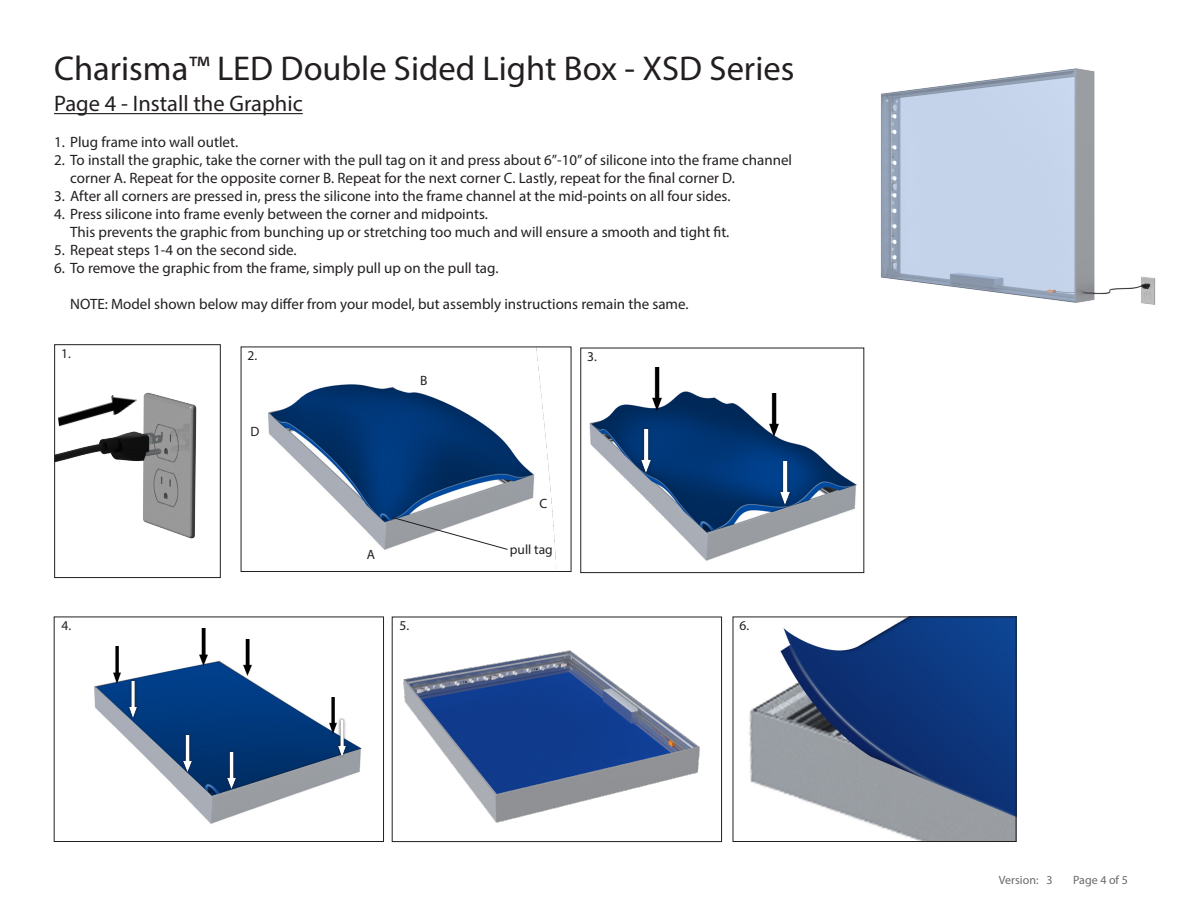
<style>
.page{position:relative;width:1188px;height:918px;background:#fff}
.page>*{position:absolute;margin:0;border:0;box-sizing:border-box;transform-origin:0 0}
.t1{font:34.5px "Myriad Pro";color:#231f20}
.Bullet___Number_Alig{font:22.5px "Myriad Pro";color:#231f20}
.Bullet___Number_Inde{font:15px/18px "Myriad Pro";color:#231f20}
.Step_Number{font:13.5px "Myriad Pro";color:#231f20}
.Step_Text{font:13.5px "Myriad Pro";color:#231f20}
.t2{font:12px "Myriad Pro";color:#69696c}
</style>
<div class="page">
<hr style="left:54px;top:113px;width:249px;height:1px;background:#231f20">
<img style="left:268px;top:349px;width:289px;height:219px">
<div style="left:241px;top:347px;width:330px;height:225px;border:1px solid #231f20"></div>
<img style="left:94px;top:628px;width:268px;height:196px">
<div style="left:54px;top:617px;width:330px;height:225px;border:1px solid #231f20"></div>
<img style="left:589px;top:367px;width:268px;height:194px">
<img style="left:749px;top:619px;width:265px;height:221px">
<div style="left:733px;top:617px;width:283px;height:225px;border:1px solid #231f20"></div>
<svg style="left:392px;top:517px;width:116px;height:33px"></svg>
<img style="left:770px;top:394px;width:8px;height:43px">
<img style="left:653px;top:368px;width:9px;height:43px">
<div style="left:639px;top:426px;width:14px;height:48px;background:#231f20;opacity:.72"></div>
<img style="left:642px;top:429px;width:8px;height:43px">
<div style="left:778px;top:459px;width:15px;height:48px;background:#231f20;opacity:.72"></div>
<img style="left:781px;top:462px;width:9px;height:43px">
<img style="left:113px;top:647px;width:8px;height:36px">
<img style="left:199px;top:629px;width:8px;height:36px">
<img style="left:244px;top:640px;width:7px;height:36px">
<img style="left:329px;top:697px;width:8px;height:36px">
<div style="left:335px;top:717px;width:14px;height:42px;background:#231f20;opacity:.72"></div>
<img style="left:338px;top:720px;width:8px;height:37px">
<div style="left:225px;top:749px;width:13px;height:42px;background:#231f20;opacity:.72"></div>
<img style="left:227px;top:752px;width:8px;height:37px">
<div style="left:126px;top:678px;width:14px;height:42px;background:#231f20;opacity:.72"></div>
<img style="left:129px;top:681px;width:8px;height:37px">
<div style="left:181px;top:732px;width:14px;height:42px;background:#231f20;opacity:.72"></div>
<img style="left:184px;top:735px;width:8px;height:36px">
<img style="left:403px;top:650px;width:297px;height:173px">
<div style="left:392px;top:617px;width:330px;height:225px;border:1px solid #231f20"></div>
<img style="left:881px;top:68px;width:275px;height:237px">
<img style="left:56px;top:392px;width:141px;height:147px">
<div style="left:54px;top:344px;width:167px;height:234px;border:1px solid #231f20"></div>
<img style="left:57px;top:392px;width:81px;height:38px">
<p class="t1" style="left:54px;top:47px;width:742px">Charisma™ LED Double Sided Light Box - XSD Series</p>
<p class="Bullet___Number_Alig" style="left:54px;top:90px;width:250px">Page 4 - Install the Graphic</p>
<p class="Bullet___Number_Inde" style="left:54px;top:133px;width:186px">1. Plug frame into wall outlet.</p>
<p class="Bullet___Number_Inde" style="left:70px;top:151px;width:723px;text-indent:-16px">2. To install the graphic, take the corner with the pull tag on it and press about 6”-10” of silicone into the frame channel corner A. Repeat for the opposite corner B. Repeat for the next corner C. Lastly, repeat for the final corner D.</p>
<p class="Bullet___Number_Inde" style="left:54px;top:187px;width:678px">3. After all corners are pressed in, press the silicone into the frame channel at the mid-points on all four sides.</p>
<p class="Bullet___Number_Inde" style="left:54px;top:205px;width:435px">4. Press silicone into frame evenly between the corner and midpoints.</p>
<p class="Bullet___Number_Inde" style="left:70px;top:223px;width:661px">This prevents the graphic from bunching up or stretching too much and will ensure a smooth and tight fit.</p>
<p class="Bullet___Number_Inde" style="left:54px;top:241px;width:244px">5. Repeat steps 1-4 on the second side.</p>
<p class="Bullet___Number_Inde" style="left:54px;top:259px;width:446px">6. To remove the graphic from the frame, simply pull up on the pull tag.</p>
<p class="Bullet___Number_Inde" style="left:70px;top:295px;width:620px">NOTE: Model shown below may differ from your model, but assembly instructions remain the same.</p>
<p class="Step_Number" style="left:61px;top:345px;width:11px">1.</p>
<p class="Step_Number" style="left:62px;top:617px;width:11px">4.</p>
<p class="Step_Number" style="left:248px;top:347px;width:11px">2.</p>
<p class="Step_Text" style="left:251px;top:423px;width:10px">D</p>
<p class="Step_Text" style="left:420px;top:372px;width:9px">B</p>
<p class="Step_Number" style="left:587px;top:348px;width:11px">3.</p>
<p class="Step_Text" style="left:539px;top:495px;width:9px">C</p>
<p class="Step_Text" style="left:367px;top:547px;width:10px">A</p>
<p class="Step_Text" style="left:510px;top:541px;width:44px">pull tag</p>
<p class="Step_Number" style="left:400px;top:617px;width:11px">5.</p>
<p class="Step_Number" style="left:739px;top:617px;width:11px">6.</p>
<p class="t2" style="left:999px;top:873px;width:41px">Version:</p>
<p class="t2" style="left:1047px;top:873px;width:8px">3</p>
<p class="t2" style="left:1073px;top:873px;width:56px">Page 4 of 5</p>
</div>
